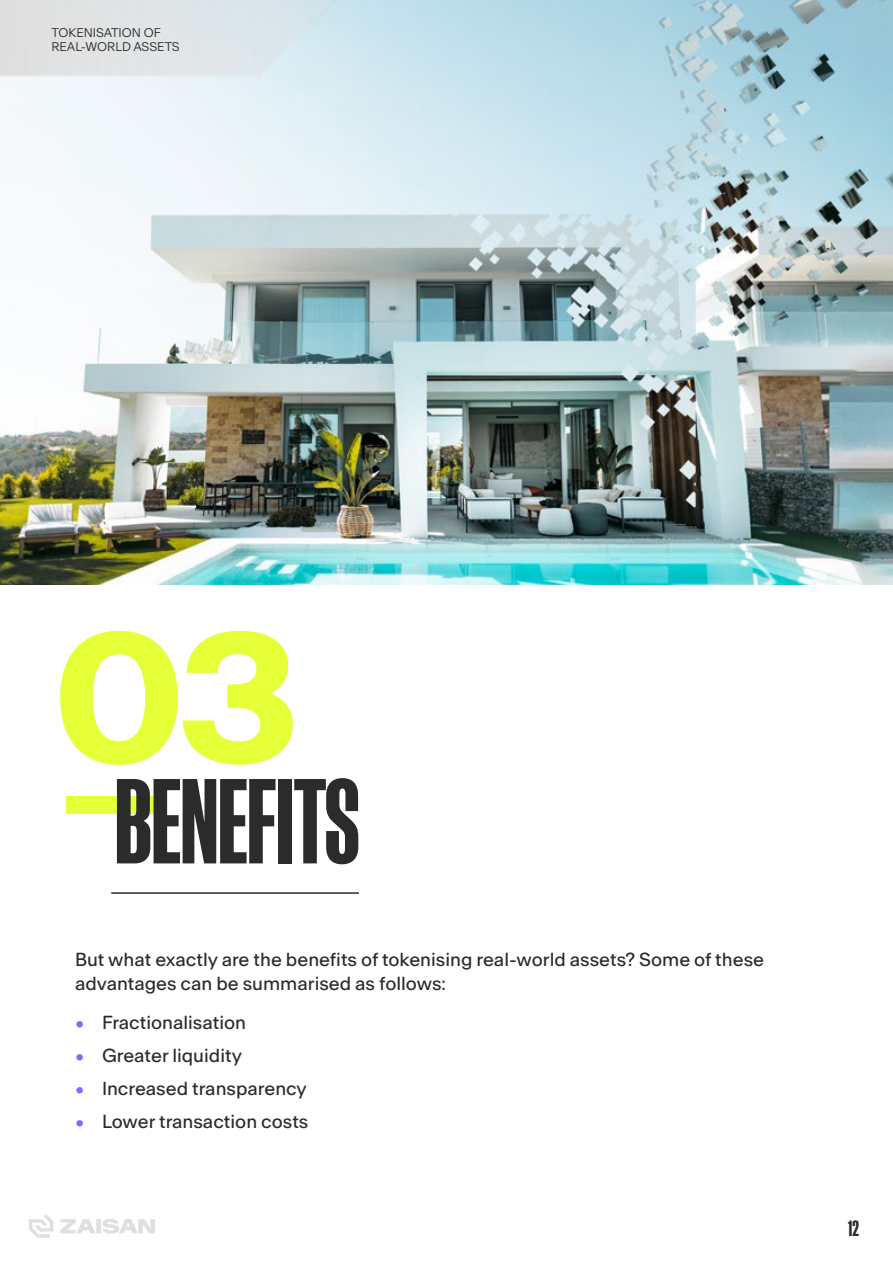
<style>
.page{position:relative;width:893px;height:1263px;background:#fff}
.page>*{position:absolute;margin:0;border:0;box-sizing:border-box;transform-origin:0 0}
.t1{font:700 174.45px "Antarctica";color:#e5ff39}
.t2{font:700 114px "Manuka";letter-spacing:-.01em;color:#2b2b2b}
.t3{font:700 21px "Manuka";color:#2b2b2b}
.t4{font:18px/24px "Antarctica";color:#2b2b2b}
.t5{font:300 12px/14.4px "Antarctica";color:#2b2b2b}
.s1{color:#8d64ff}
</style>
<div class="page">
<svg style="left:29px;top:1215px;width:24px;height:23px"></svg>
<svg style="left:60px;top:1219px;width:95px;height:14px"></svg>
<img style="left:0;top:0;width:893px;height:584px">
<hr style="left:111px;top:892px;width:248px;height:2px;background:#2b2b2b">
<div style="left:66px;top:796px;width:87px;height:17px;background:#e5ff39"></div>
<p class="t5" style="left:51px;top:26px;width:130px">TOKENISATION OF<br>REAL-WORLD ASSETS</p>
<h1 class="t1" style="left:52px;top:582px;width:250px">03</h1>
<h2 class="t2" style="left:114px;top:762px;width:247px">BENEFITS</h2>
<p class="t4" style="left:75px;top:947px;width:691px">But what exactly are the benefits of tokenising real-world assets? Some of these advantages can be summarised as follows:</p>
<p class="t4" style="left:75px;top:1010px;width:173px"><span class="s1">•</span> Fractionalisation</p>
<p class="t4" style="left:75px;top:1043px;width:169px"><span class="s1">•</span> Greater liquidity</p>
<p class="t4" style="left:75px;top:1076px;width:233px"><span class="s1">•</span> Increased transparency</p>
<p class="t4" style="left:75px;top:1109px;width:235px"><span class="s1">•</span> Lower transaction costs</p>
<p class="t3" style="left:848px;top:1217px;width:12px">12</p>
</div>
